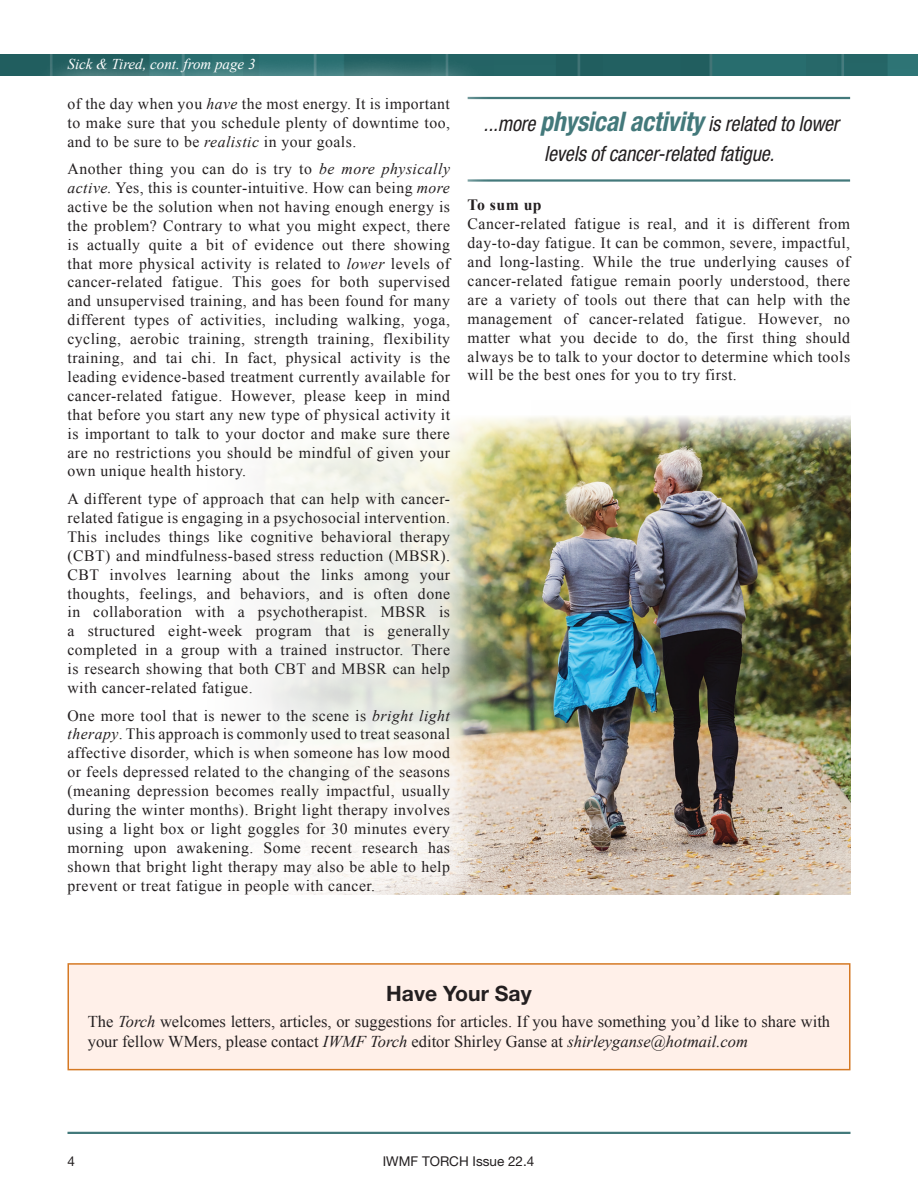
<style>
.page{position:relative;width:918px;height:1188px;background:#fff}
.page>*{position:absolute;margin:0;border:0;box-sizing:border-box;transform-origin:0 0}
.t1{font:700 21.15px "Helvetica Neue LT Std";color:#231f20}
.t2{font:italic condensed 21px/30px "Helvetica Neue LT Std";letter-spacing:-.005em;color:#231f20;text-align:center;scale:.95 1}
.t3{font:16.5px/19.8px "Times New Roman";color:#231f20}
.t4{font:15.75px/18.9px "Times New Roman";letter-spacing:.03em;color:#231f20;text-align:justify}
.t5{font:700 15.75px "Times New Roman";letter-spacing:.03em;color:#231f20}
.iwmf_body_text{font:italic 15px "Times New Roman";color:#fff}
.t6{font:13.5px "Helvetica Neue LT Std";color:#231f20}
.s1{font-style:italic}
.s2{font-weight:700;font-size:27px;color:#43797b}
</style>
<div class="page">
<hr style="left:68px;top:1132px;width:782px;height:2px;background:#43797b">
<img style="left:0;top:54px;width:918px;height:21px">
<div style="left:68px;top:963px;width:782px;height:107px;background:#fff0e9;border:2px solid #d57924"></div>
<img style="left:495px;top:416px;width:355px;height:478px">
<hr style="left:468px;top:97px;width:382px;height:2px;background:#43797b">
<hr style="left:468px;top:179px;width:382px;height:3px;background:#43797b">
<div style="left:23px;top:54px;width:472px;height:884px;background:#fff;opacity:.8"></div>
<p class="iwmf_body_text" style="left:68px;top:54px;width:190px">Sick &amp; Tired, cont. from page 3</p>
<p class="t4" style="left:68px;top:94px;width:384px">of the day when you <span class="s1">have</span> the most energy. It is important to make sure that you schedule plenty of downtime too, and to be sure to be <span class="s1">realistic</span> in your goals.</p>
<p class="t4" style="left:67px;top:159px;width:384px">Another thing you can do is try to <span class="s1">be more physically active.</span> Yes, this is counter-intuitive. How can being <span class="s1">more </span>active be the solution when not having enough energy is the problem? Contrary to what you might expect, there is actually quite a bit of evidence out there showing that more physical activity is related to <span class="s1">lower</span> levels of cancer-related fatigue. This goes for both supervised and unsupervised training, and has been found for many different types of activities, including walking, yoga, cycling, aerobic training, strength training, flexibility training, and tai chi. In fact, physical activity is the leading evidence-based treatment currently available for cancer-related fatigue. However, please keep in mind that before you start any new type of physical activity it is important to talk to your doctor and make sure there are no restrictions you should be mindful of given your own unique health history.</p>
<p class="t4" style="left:67px;top:489px;width:384px">A different type of approach that can help with cancer&shy;related fatigue is engaging in a psychosocial intervention.<br>This includes things like cognitive behavioral therapy (CBT) and mindfulness-based stress reduction (MBSR).<br>CBT involves learning about the links among your thoughts, feelings, and behaviors, and is often done in collaboration with a psychotherapist. MBSR is a structured eight-week program that is generally completed in a group with a trained instructor. There is research showing that both CBT and MBSR can help with cancer-related fatigue.</p>
<p class="t4" style="left:67px;top:706px;width:384px">One more tool that is newer to the scene is <span class="s1">bright light therapy</span>. This approach is commonly used to treat seasonal affective disorder, which is when someone has low mood or feels depressed related to the changing of the seasons (meaning depression becomes really impactful, usually during the winter months). Bright light therapy involves using a light box or light goggles for 30 minutes every morning upon awakening. Some recent research has shown that bright light therapy may also be able to help prevent or treat fatigue in people with cancer.</p>
<p class="t2" style="left:484px;top:110px;width:375px">...more <span class="s2">physical activity</span> is related to lower levels of cancer-related fatigue.</p>
<p class="t5" style="left:468px;top:194px;width:76px">To sum up</p>
<p class="t4" style="left:468px;top:214px;width:384px">Cancer-related fatigue is real, and it is different from day-to-day fatigue. It can be common, severe, impactful, and long-lasting. While the true underlying causes of cancer-related fatigue remain poorly understood, there are a variety of tools out there that can help with the management of cancer-related fatigue. However, no matter what you decide to do, the first thing should always be to talk to your doctor to determine which tools will be the best ones for you to try first.</p>
<p class="t1" style="left:386px;top:980px;width:147px">Have Your Say</p>
<p class="t3" style="left:88px;top:1012px;width:744px">The <span class="s1">Torch</span> welcomes letters, articles, or suggestions for articles. If you have something you’d like to share with your fellow WMers, please contact <span class="s1">IWMF Torch</span> editor Shirley Ganse at <span class="s1">shirleyganse@hotmail.com</span></p>
<p class="t6" style="left:68px;top:1153px;width:9px">4</p>
<p class="t6" style="left:383px;top:1153px;width:153px">IWMF TORCH Issue 22.4</p>
</div>
